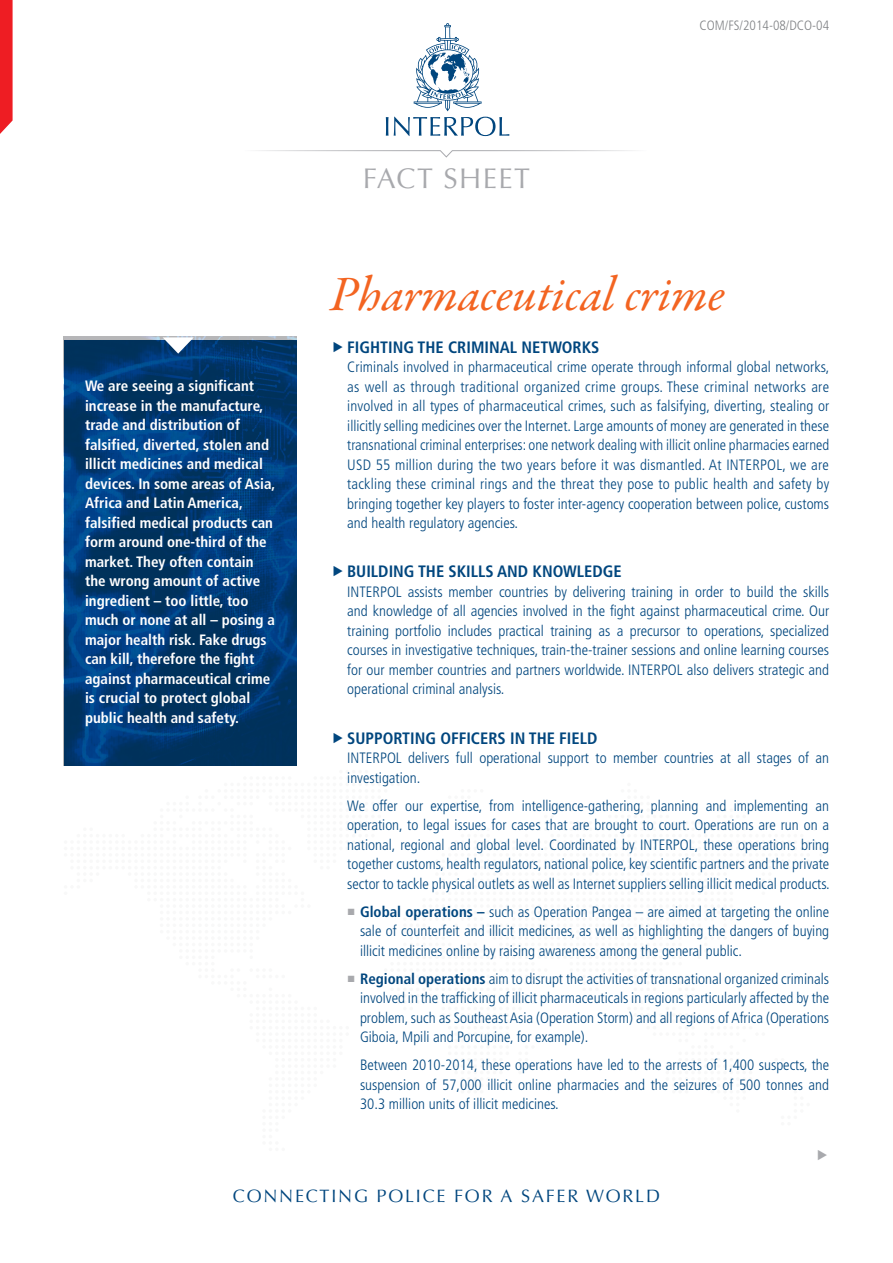
<style>
.page{position:relative;width:893px;height:1263px;background:#fff}
.page>*{position:absolute;margin:0;border:0;box-sizing:border-box;transform-origin:0 0}
.t1{font:italic 49.5px "Garamond Premr Pro";color:#f36421}
.t2{font:28.5px "Optima LT Std";letter-spacing:.05em;color:#a8a9ad}
.t3{font:18px "Optima LT Std";letter-spacing:.1em;color:#00467e}
.t4{font:700 condensed 16.5px "Frutiger LT Std";color:#00467e}
.t5{font:300 condensed 15px/19.5px "Frutiger LT Std";color:#00467e;text-align:justify}
.t6{font:700 condensed 15px/19.5px "Frutiger LT Std";color:#fff}
.t7{font:300 condensed 13.5px "Frutiger LT Std";color:#808285}
.s1{font-family:"Arial";font-weight:400;font-stretch:normal;font-size:13.5px;color:#a8a9ad}
.s2{font-weight:700}
</style>
<div class="page">
<svg style="left:0;top:0;width:13px;height:134px;background:#ef2f34"></svg>
<svg style="left:258px;top:150px;width:375px;height:8px"></svg>
<svg style="left:414px;top:23px;width:68px;height:88px"></svg>
<svg style="left:386px;top:117px;width:2px;height:19px"></svg>
<svg style="left:394px;top:117px;width:115px;height:19px"></svg>
<img style="left:64px;top:337px;width:232px;height:428px">
<svg style="left:163px;top:337px;width:31px;height:17px"></svg>
<h2 class="t2" style="left:363px;top:162px;width:169px">FACT SHEET</h2>
<p class="t7" style="left:700px;top:17px;width:131px">COM/FS/2014-08/DCO-04</p>
<p class="t6" style="left:85px;top:376px;width:192px">We are seeing a significant increase in the manufacture, trade and distribution of falsified, diverted, stolen and illicit medicines and medical devices. In some areas of Asia,<br>Africa and Latin America, falsified medical products can form around one-third of the market. They often contain the wrong amount of active ingredient – too little, too much or none at all – posing a major health risk. Fake drugs can kill, therefore the fight against pharmaceutical crime is crucial to protect global public health and safety.</p>
<h1 class="t1" style="left:330px;top:264px;width:396px">Pharmaceutical crime</h1>
<p class="t4" style="left:347px;top:337px;width:254px">FIGHTING THE CRIMINAL NETWORKS</p>
<p class="t5" style="left:347px;top:357px;width:484px">Criminals involved in pharmaceutical crime operate through informal global networks, as well as through traditional organized crime groups. These criminal networks are involved in all types of pharmaceutical crimes, such as falsifying, diverting, stealing or illicitly selling medicines over the Internet. Large amounts of money are generated in these transnational criminal enterprises: one network dealing with illicit online pharmacies earned USD 55 million during the two years before it was dismantled. At INTERPOL, we are tackling these criminal rings and the threat they pose to public health and safety by bringing together key players to foster inter-agency cooperation between police, customs and health regulatory agencies.</p>
<p class="t4" style="left:347px;top:562px;width:276px">BUILDING THE SKILLS AND KNOWLEDGE</p>
<p class="t5" style="left:347px;top:582px;width:483px">INTERPOL assists member countries by delivering training in order to build the skills and knowledge of all agencies involved in the fight against pharmaceutical crime. Our training portfolio includes practical training as a precursor to operations, specialized courses in investigative techniques, train-the-trainer sessions and online learning courses for our member countries and partners worldwide. INTERPOL also delivers strategic and operational criminal analysis.</p>
<p class="t4" style="left:347px;top:728px;width:252px">SUPPORTING OFFICERS IN THE FIELD</p>
<p class="t5" style="left:347px;top:748px;width:483px">INTERPOL delivers full operational support to member countries at all stages of an investigation.</p>
<p class="t5" style="left:347px;top:796px;width:484px">We offer our expertise, from intelligence-gathering, planning and implementing an operation, to legal issues for cases that are brought to court. Operations are run on a national, regional and global level. Coordinated by INTERPOL, these operations bring together customs, health regulators, national police, key scientific partners and the private sector to tackle physical outlets as well as Internet suppliers selling illicit medical products.</p>
<p class="t5" style="left:360px;top:902px;width:471px;text-indent:-13px"><span class="s1">■</span> <span class="s2">Global operations –</span> such as Operation Pangea – are aimed at targeting the online sale of counterfeit and illicit medicines, as well as highlighting the dangers of buying illicit medicines online by raising awareness among the general public.</p>
<p class="t5" style="left:360px;top:969px;width:471px;text-indent:-13px"><span class="s1">■</span> <span class="s2">Regional operations</span> aim to disrupt the activities of transnational organized criminals involved in the trafficking of illicit pharmaceuticals in regions particularly affected by the problem, such as Southeast Asia (Operation Storm) and all regions of Africa (Operations Giboia, Mpili and Porcupine, for example).</p>
<p class="t5" style="left:360px;top:1055px;width:471px">Between 2010-2014, these operations have led to the arrests of 1,400 suspects, the suspension of 57,000 illicit online pharmacies and the seizures of 500 tonnes and 30.3 million units of illicit medicines.</p>
<p class="t3" style="left:233px;top:1185px;width:429px">CONNECTING POLICE FOR A SAFER WORLD</p>
</div>
